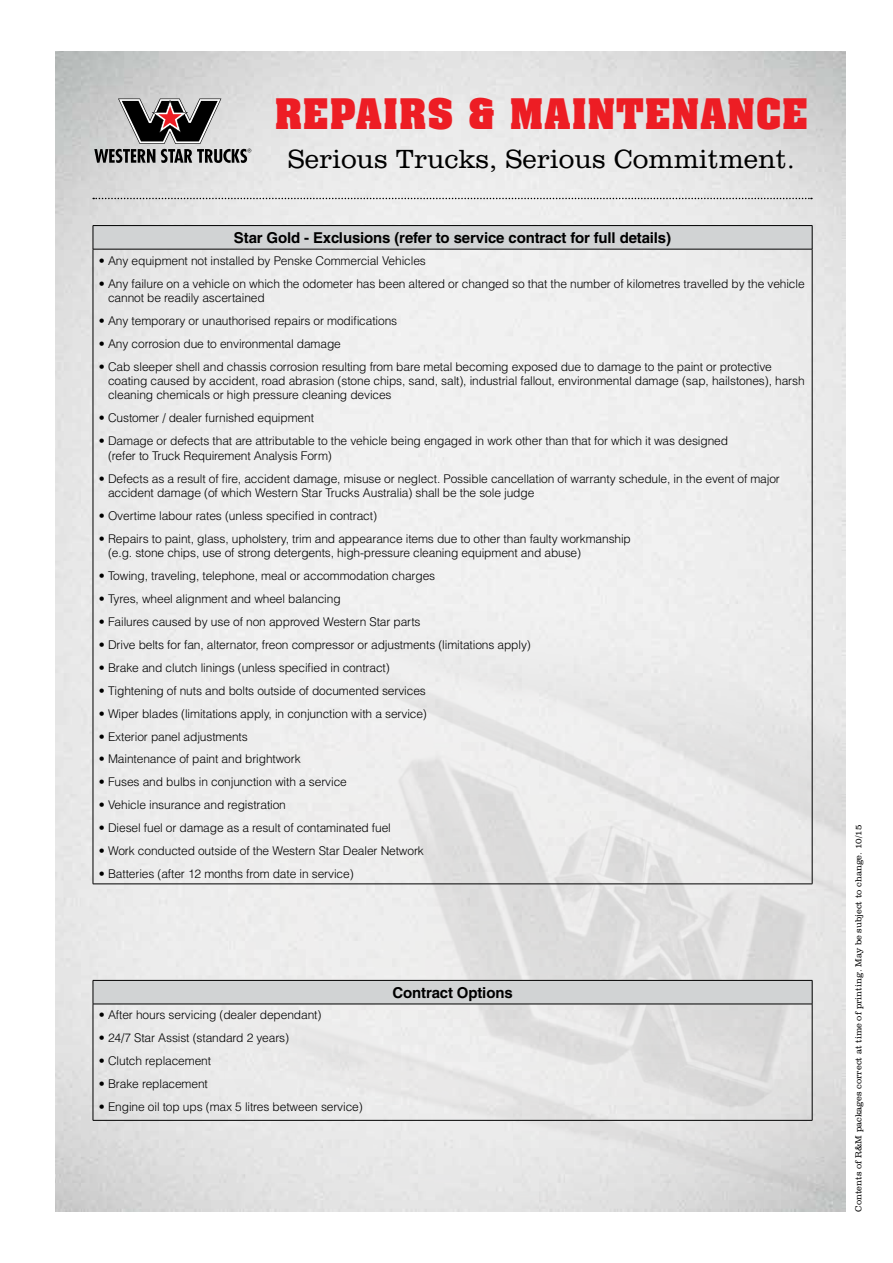
<style>
.page{position:relative;width:893px;height:1263px;background:#fff}
.page>*{position:absolute;margin:0;border:0;box-sizing:border-box;transform-origin:0 0}
.t1{font:700 41.4px "Aachen BT";letter-spacing:.01em;color:#ed1d24}
.t2{font:300 27px "Clarendon BT";color:#000}
.t3{font:700 15px "Helvetica";letter-spacing:-.01em;color:#000}
.t4{font:300 12px/14.4px "Helvetica";letter-spacing:-.01em;color:#000}
.t5{font:300 9px "Clarendon BT";color:#000}
</style>
<div class="page">
<img style="left:55px;top:51px;width:790px;height:415px">
<img style="left:55px;top:466px;width:790px;height:746px">
<svg style="left:94px;top:99px;width:157px;height:64px;background:#918d8d"></svg>
<div style="left:93px;top:226px;width:719px;height:23px;background:#d1d3d4"></div>
<hr style="left:93px;top:225px;width:719px;height:1px;background:#000">
<svg style="left:93px;top:226px;width:1px;height:23px"></svg>
<svg style="left:812px;top:226px;width:1px;height:23px"></svg>
<hr style="left:93px;top:249px;width:719px;height:1px;background:#000">
<hr style="left:93px;top:249px;width:1px;height:635px;background:#000">
<hr style="left:812px;top:249px;width:1px;height:635px;background:#000">
<hr style="left:93px;top:884px;width:719px;height:1px;background:#000">
<div style="left:93px;top:980px;width:719px;height:24px;background:#d1d3d4"></div>
<hr style="left:93px;top:980px;width:719px;height:1px;background:#000">
<svg style="left:93px;top:980px;width:1px;height:24px"></svg>
<svg style="left:812px;top:980px;width:1px;height:24px"></svg>
<hr style="left:93px;top:1004px;width:719px;height:1px;background:#000">
<hr style="left:93px;top:1004px;width:1px;height:116px;background:#000">
<hr style="left:812px;top:1004px;width:1px;height:116px;background:#000">
<hr style="left:93px;top:1120px;width:719px;height:1px;background:#000">
<svg style="left:93px;top:198px;width:719px;height:1px"></svg>
<h1 class="t1" style="left:274px;top:88px;width:536px">REPAIRS &amp; MAINTENANCE</h1>
<h2 class="t2" style="left:288px;top:142px;width:509px">Serious Trucks, Serious Commitment.</h2>
<p class="t3" style="left:234px;top:229px;width:439px">Star Gold - Exclusions (refer to service contract for full details)</p>
<p class="t4" style="left:99px;top:253px;width:328px">• Any equipment not installed by Penske Commercial Vehicles</p>
<p class="t4" style="left:108px;top:276px;width:698px;text-indent:-9px">• Any failure on a vehicle on which the odometer has been altered or changed so that the number of kilometres travelled by the vehicle cannot be readily ascertained</p>
<p class="t4" style="left:99px;top:313px;width:300px">• Any temporary or unauthorised repairs or modifications</p>
<p class="t4" style="left:99px;top:336px;width:243px">• Any corrosion due to environmental damage</p>
<p class="t4" style="left:108px;top:359px;width:698px;text-indent:-9px">• Cab sleeper shell and chassis corrosion resulting from bare metal becoming exposed due to damage to the paint or protective coating caused by accident, road abrasion (stone chips, sand, salt), industrial fallout, environmental damage (sap, hailstones), harsh cleaning chemicals or high pressure cleaning devices</p>
<p class="t4" style="left:99px;top:411px;width:217px">• Customer / dealer furnished equipment</p>
<p class="t4" style="left:108px;top:433px;width:622px;text-indent:-9px">• Damage or defects that are attributable to the vehicle being engaged in work other than that for which it was designed (refer to Truck Requirement Analysis Form)</p>
<p class="t4" style="left:108px;top:471px;width:673px;text-indent:-9px">• Defects as a result of fire, accident damage, misuse or neglect. Possible cancellation of warranty schedule, in the event of major accident damage (of which Western Star Trucks Australia) shall be the sole judge</p>
<p class="t4" style="left:99px;top:508px;width:280px">• Overtime labour rates (unless specified in contract)</p>
<p class="t4" style="left:108px;top:531px;width:524px;text-indent:-9px">• Repairs to paint, glass, upholstery, trim and appearance items due to other than faulty workmanship (e.g. stone chips, use of strong detergents, high-pressure cleaning equipment and abuse)</p>
<p class="t4" style="left:99px;top:568px;width:338px">• Towing, traveling, telephone, meal or accommodation charges</p>
<p class="t4" style="left:99px;top:591px;width:243px">• Tyres, wheel alignment and wheel balancing</p>
<p class="t4" style="left:99px;top:614px;width:323px">• Failures caused by use of non approved Western Star parts</p>
<p class="t4" style="left:99px;top:637px;width:433px">• Drive belts for fan, alternator, freon compressor or adjustments (limitations apply)</p>
<p class="t4" style="left:99px;top:660px;width:292px">• Brake and clutch linings (unless specified in contract)</p>
<p class="t4" style="left:99px;top:683px;width:328px">• Tightening of nuts and bolts outside of documented services</p>
<p class="t4" style="left:99px;top:706px;width:329px">• Wiper blades (limitations apply, in conjunction with a service)</p>
<p class="t4" style="left:99px;top:729px;width:150px">• Exterior panel adjustments</p>
<p class="t4" style="left:99px;top:752px;width:203px">• Maintenance of paint and brightwork</p>
<p class="t4" style="left:99px;top:774px;width:249px">• Fuses and bulbs in conjunction with a service</p>
<p class="t4" style="left:99px;top:797px;width:188px">• Vehicle insurance and registration</p>
<p class="t4" style="left:99px;top:820px;width:293px">• Diesel fuel or damage as a result of contaminated fuel</p>
<p class="t4" style="left:99px;top:843px;width:326px">• Work conducted outside of the Western Star Dealer Network</p>
<p class="t4" style="left:99px;top:866px;width:256px">• Batteries (after 12 months from date in service)</p>
<p class="t4" style="left:99px;top:1008px;width:224px">• After hours servicing (dealer dependant)</p>
<p class="t4" style="left:99px;top:1030px;width:192px">• 24/7 Star Assist (standard 2 years)</p>
<p class="t4" style="left:99px;top:1053px;width:114px">• Clutch replacement</p>
<p class="t4" style="left:99px;top:1076px;width:110px">• Brake replacement</p>
<p class="t4" style="left:99px;top:1099px;width:265px">• Engine oil top ups (max 5 litres between service)</p>
<p class="t3" style="left:392px;top:983px;width:122px">Contract Options</p>
<p class="t5" style="left:853px;top:1212px;width:389px;rotate:-90deg">Contents of R&amp;M packages correct at time of printing. May be subject to change. 10/15</p>
</div>
